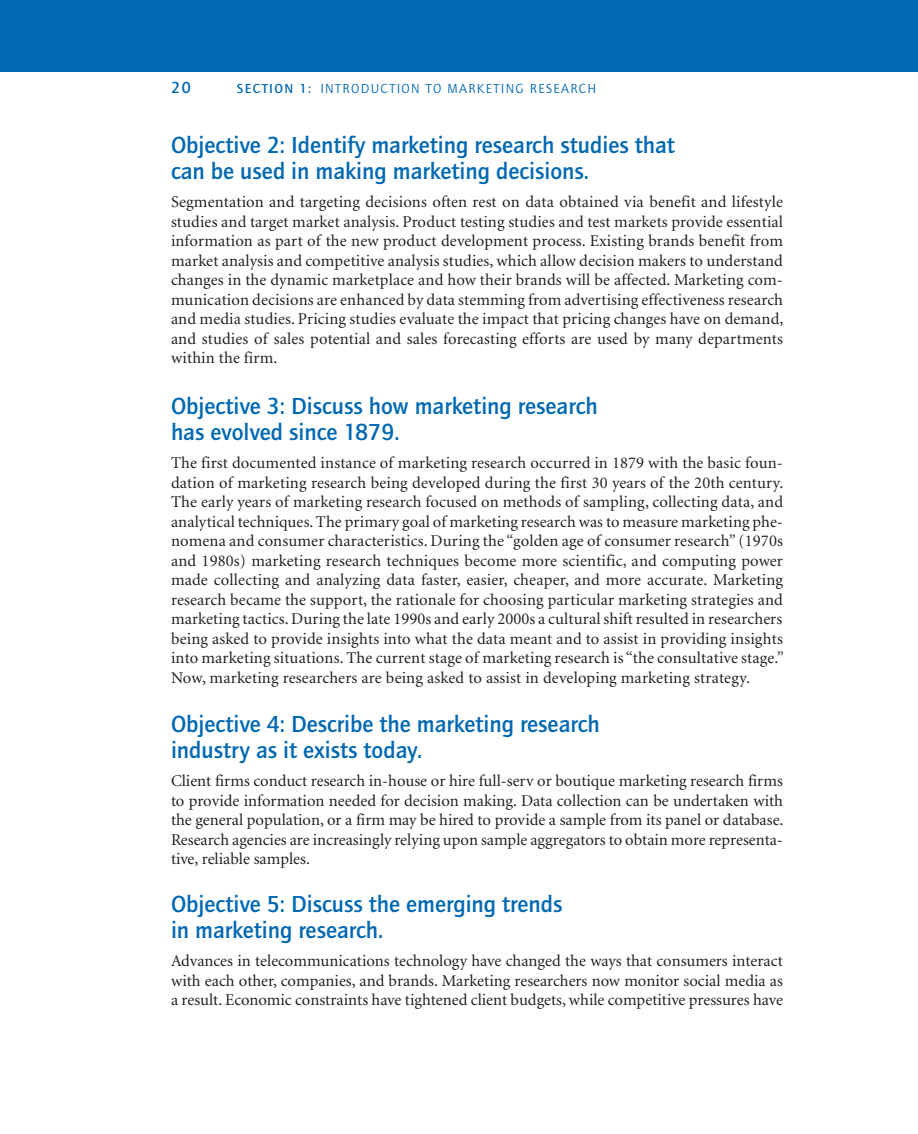
<style>
.page{position:relative;width:918px;height:1134px;background:#fff}
.page>*{position:absolute;margin:0;border:0;box-sizing:border-box;transform-origin:0 0}
.t1{font:500 24px/25.5px "Quay Sans EF";color:#0168b3}
.t2{font:16.5px/19.5px "Minion";letter-spacing:.005em;color:#231f20;text-align:justify}
.t3{font:500 16.5px "Quay Sans EF";color:#0168b3}
.t4{font:13.5px "Quay Sans EF";letter-spacing:.1em;color:#0168b3}
.s1{font-weight:500}
</style>
<div class="page">
<div style="left:0;top:0;width:918px;height:72px;background:#0168b3"></div>
<p class="t3" style="left:171px;top:79px;width:21px">20</p>
<p class="t4" style="left:237px;top:82px;width:351px"><span class="s1">SECTION 1:</span> INTRODUCTION TO MARKETING RESEARCH</p>
<h1 class="t1" style="left:171px;top:133px;width:506px">Objective 2: Identify marketing research studies that can be used in making marketing decisions.</h1>
<p class="t2" style="left:171px;top:193px;width:614px">Segmentation and targeting decisions often rest on data obtained via benefit and lifestyle studies and target market analysis. Product testing studies and test markets provide essential information as part of the new product development process. Existing brands benefit from market analysis and competitive analysis studies, which allow decision makers to understand changes in the dynamic marketplace and how their brands will be affected. Marketing com&shy;munication decisions are enhanced by data stemming from advertising effectiveness research and media studies. Pricing studies evaluate the impact that pricing changes have on demand, and studies of sales potential and sales forecasting efforts are used by many departments within the firm.</p>
<h1 class="t1" style="left:171px;top:394px;width:428px">Objective 3: Discuss how marketing research has evolved since 1879.</h1>
<p class="t2" style="left:171px;top:454px;width:614px">The first documented instance of marketing research occurred in 1879 with the basic foun&shy;dation of marketing research being developed during the first 30 years of the 20th century.<br>The early years of marketing research focused on methods of sampling, collecting data, and analytical techniques. The primary goal of marketing research was to measure marketing phe&shy;nomena and consumer characteristics. During the “golden age of consumer research” (1970s and 1980s) marketing research techniques become more scientific, and computing power made collecting and analyzing data faster, easier, cheaper, and more accurate. Marketing research became the support, the rationale for choosing particular marketing strategies and marketing tactics. During the late 1990s and early 2000s a cultural shift resulted in researchers being asked to provide insights into what the data meant and to assist in providing insights into marketing situations. The current stage of marketing research is “the consultative stage.” Now, marketing researchers are being asked to assist in developing marketing strategy.</p>
<h1 class="t1" style="left:171px;top:712px;width:430px">Objective 4: Describe the marketing research industry as it exists today.</h1>
<p class="t2" style="left:171px;top:772px;width:614px">Client firms conduct research in-house or hire full-serv or boutique marketing research firms to provide information needed for decision making. Data collection can be undertaken with the general population, or a firm may be hired to provide a sample from its panel or database.<br>Research agencies are increasingly relying upon sample aggregators to obtain more representa&shy;tive, reliable samples.</p>
<h1 class="t1" style="left:171px;top:892px;width:393px">Objective 5: Discuss the emerging trends in marketing research.</h1>
<p class="t2" style="left:171px;top:952px;width:613px">Advances in telecommunications technology have changed the ways that consumers interact with each other, companies, and brands. Marketing researchers now monitor social media as a result. Economic constraints have tightened client budgets, while competitive pressures have</p>
</div>
